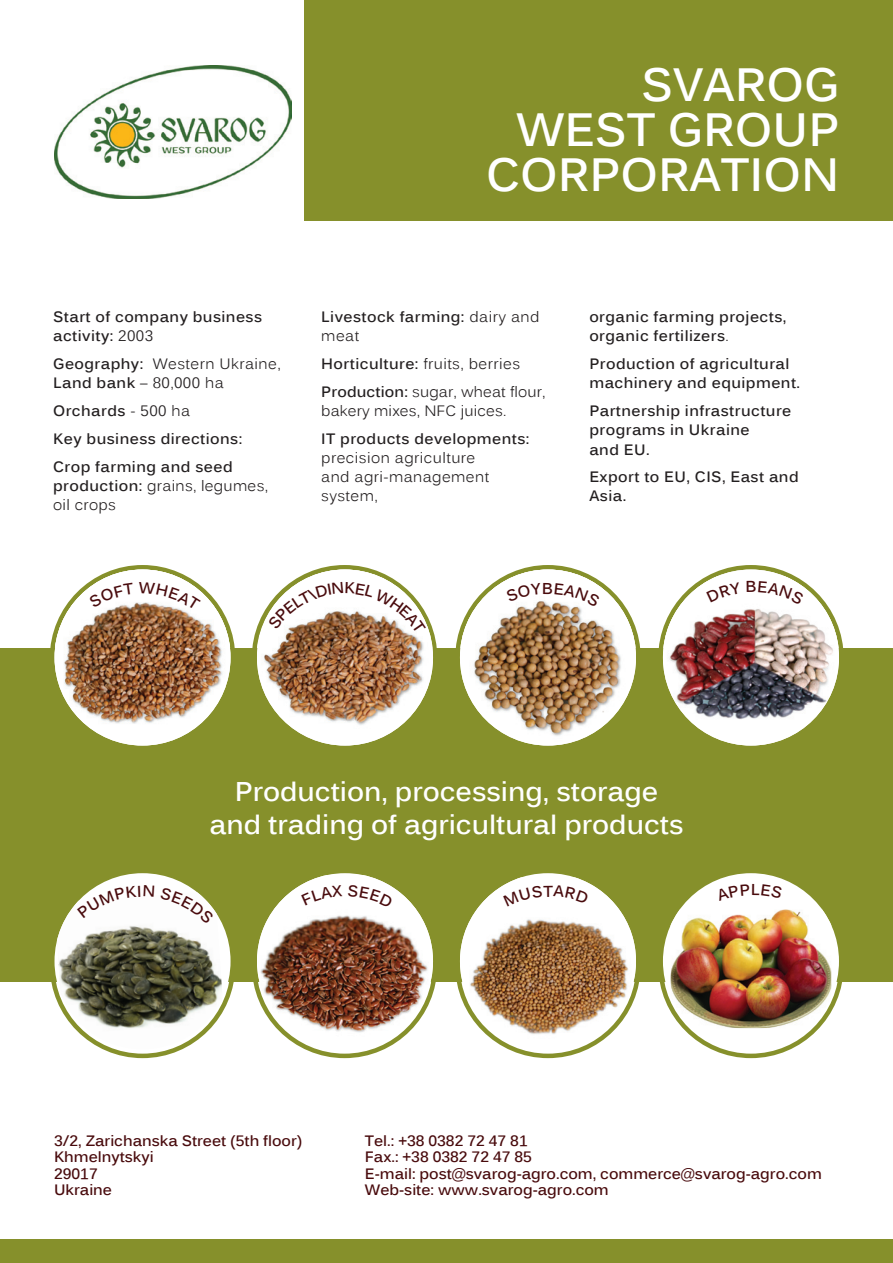
<style>
.page{position:relative;width:893px;height:1263px;background:#fff}
.page>*{position:absolute;margin:0;border:0;box-sizing:border-box;transform-origin:0 0}
.t1{font:700 46.5px/45px "Kalinga";color:#fff;text-align:right}
.t2{font:700 27px/32.4px "Kalinga";color:#fff;text-align:center}
.t3{font:700 15px/19.2px "Kalinga";letter-spacing:.03em;color:#231f20}
.t4{font:700 15px/16.5px "Kalinga";color:#490b0d}
.t5{font:15px/19.2px "Kalinga";letter-spacing:.03em;color:#231f20}
.t6{font:15px/27.8px "Kalinga";letter-spacing:.01em;color:#231f20}
.s1{font-weight:400}
.s2{font-weight:700}
</style>
<div class="page">
<div style="left:0;top:648px;width:893px;height:333px;background:#86902b"></div>
<img style="left:55px;top:65px;width:236px;height:134px">
<div style="left:305px;top:0;width:588px;height:220px;background:#86902b"></div>
<img style="left:55px;top:569px;width:176px;height:176px;border-radius:88px">
<img style="left:257px;top:569px;width:176px;height:176px;border-radius:88px">
<img style="left:460px;top:569px;width:176px;height:176px;border-radius:88px">
<img style="left:663px;top:576px;width:176px;height:169px">
<div style="left:55px;top:873px;width:176px;height:176px;background:#fff;border-radius:50%"></div>
<img style="left:57px;top:902px;width:166px;height:147px">
<img style="left:257px;top:875px;width:176px;height:174px">
<img style="left:460px;top:877px;width:176px;height:172px">
<div style="left:663px;top:873px;width:176px;height:176px;background:#fff;border-radius:50%"></div>
<img style="left:671px;top:909px;width:160px;height:119px">
<div style="left:0;top:1240px;width:893px;height:23px;background:#86902b"></div>
<svg style="left:89px;top:582px;width:112px;height:28px"></svg>
<svg style="left:268px;top:582px;width:158px;height:52px"></svg>
<svg style="left:506px;top:582px;width:94px;height:25px"></svg>
<svg style="left:706px;top:582px;width:35px;height:20px"></svg>
<svg style="left:747px;top:581px;width:57px;height:23px"></svg>
<svg style="left:77px;top:885px;width:77px;height:33px"></svg>
<svg style="left:160px;top:887px;width:54px;height:37px"></svg>
<svg style="left:301px;top:885px;width:41px;height:20px"></svg>
<svg style="left:348px;top:885px;width:45px;height:22px"></svg>
<div style="left:503px;top:885px;width:86px;height:22px;background:#fff"></div>
<h1 class="t1" style="left:641px;top:66px;width:194px">Svarog</h1>
<h1 class="t1" style="left:517px;top:111px;width:78px">West</h1>
<h1 class="t1" style="left:486px;top:111px;width:355px">Group<br>Corporation</h1>
<p class="t3" style="left:53px;top:309px;width:210px">Start of company business activity: <span class="s1">2003</span></p>
<p class="t5" style="left:53px;top:356px;width:229px"><span class="s2">Geography:</span> Western Ukraine,<br><span class="s2">Land bank</span> – 80,000 ha</p>
<p class="t3" style="left:53px;top:398px;width:191px;line-height:27.8px">Orchards <span class="s1">- 500 ha<br></span>Key business directions:<br>Crop farming and seed</p>
<p class="t5" style="left:53px;top:477px;width:216px"><span class="s2">production:</span> grains, legumes, oil crops</p>
<p class="t3" style="left:321px;top:309px;width:220px">Livestock farming: <span class="s1">dairy and meat</span></p>
<p class="t6" style="left:321px;top:351px;width:226px"><span class="s2">Horticulture:</span> fruits, berries<br><span class="s2">Production:</span> sugar, wheat flour,</p>
<p class="t6" style="left:321px;top:398px;width:186px">bakery mixes, NFC juices.</p>
<p class="t3" style="left:321px;top:430px;width:210px">IT products developments:</p>
<p class="t5" style="left:321px;top:450px;width:169px">precision agriculture and agri-management system,</p>
<p class="t3" style="left:589px;top:309px;width:198px">organic farming projects, organic fertilizers<span class="s1">.</span></p>
<p class="t3" style="left:589px;top:356px;width:212px">Production of agricultural machinery and equipment.</p>
<p class="t3" style="left:589px;top:403px;width:203px">Partnership infrastructure programs in Ukraine<br>and EU.</p>
<p class="t3" style="left:589px;top:469px;width:211px">Export to EU, CIS, East and<br>Asia.</p>
<h2 class="t2" style="left:209px;top:778px;width:476px">Production, processing, storage and trading of agricultural products</h2>
<p class="t4" style="left:54px;top:1133px;width:250px">3/2, Zarichanska Street (5th floor)<br>Khmelnytskyi<br>29017<br>Ukraine</p>
<p class="t4" style="left:365px;top:1133px;width:458px">Tel.: +38 0382 72 47 81<br>Fax.: +38 0382 72 47 85<br>E-mail: post@svarog-agro.com, commerce@svarog-agro.com Web-site: www.svarog-agro.com</p>
</div>
